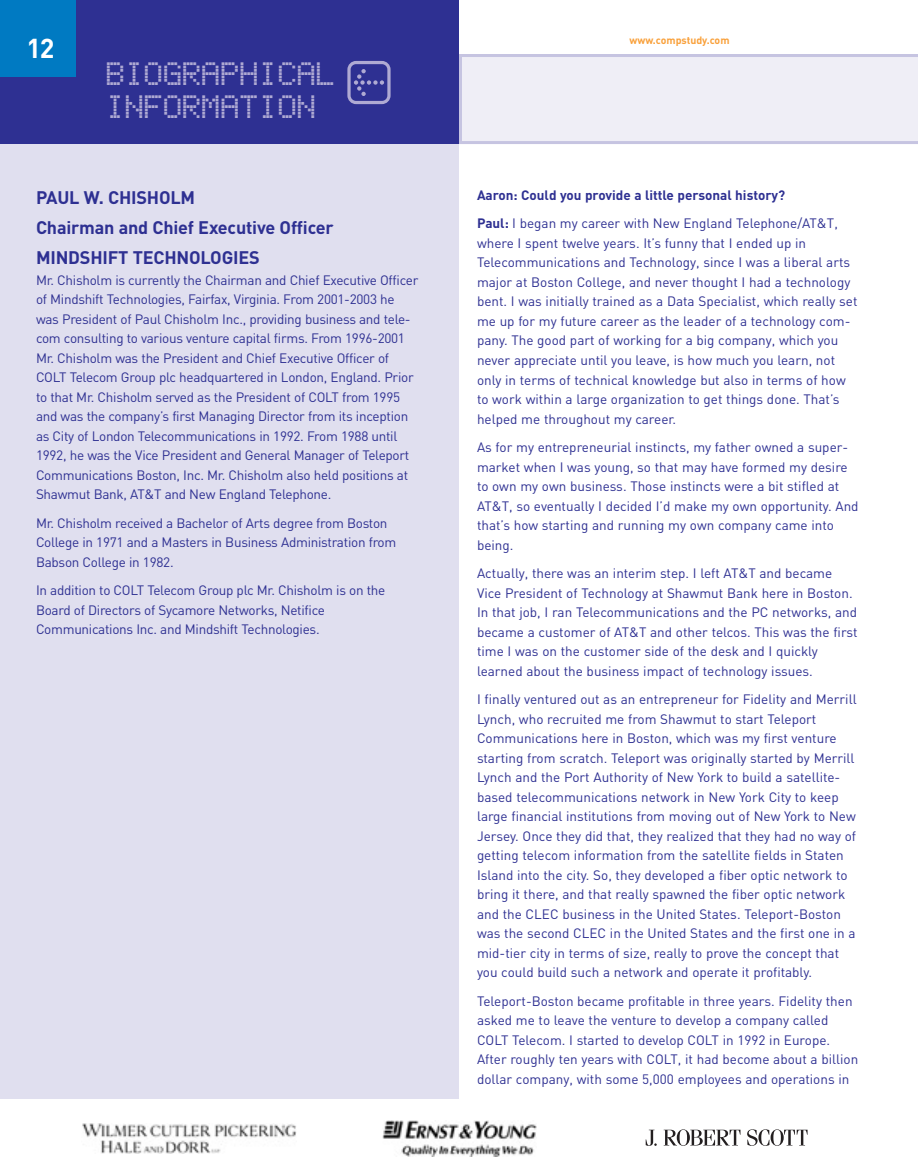
<style>
.page{position:relative;width:918px;height:1175px;background:#fff}
.page>*{position:absolute;margin:0;border:0;box-sizing:border-box;transform-origin:0 0}
.t1{font:36px/33px "Bubbledot ICG Fine Pos";letter-spacing:-.02em;color:#afaad3}
.t2{font:700 27px "DIN";color:#fff}
.t3{font:700 18px/30px "DIN";letter-spacing:-.01em;color:#2e3092}
.t4{font:13.5px/19.5px "DIN";color:#2e3092}
.t5{font:13.5px/19.5px "DIN";letter-spacing:-.02em;color:#2e3092}
.t6{font:700 13.5px/28.5px "DIN";color:#2e3092}
.t7{font:700 10.5px "DIN";color:#f9a03a}
.s1{font-weight:400}
</style>
<div class="page">
<svg style="left:459px;top:54px;width:459px;height:90px;background:#eceaf4"></svg>
<div style="left:0;top:18px;width:459px;height:1080px;background:#e0dfef"></div>
<div style="left:0;top:0;width:459px;height:144px;background:#2e3092"></div>
<div style="left:0;top:0;width:76px;height:76px;background:#007ac2"></div>
<img style="left:82px;top:1123px;width:215px;height:30px">
<img style="left:382px;top:1120px;width:155px;height:37px">
<svg style="left:646px;top:1129px;width:11px;height:16px"></svg>
<svg style="left:664px;top:1129px;width:76px;height:16px"></svg>
<svg style="left:747px;top:1129px;width:61px;height:16px"></svg>
<h2 class="t2" style="left:27px;top:38px;width:29px">12</h2>
<p class="t7" style="left:629px;top:37px;width:102px">www.compstudy.com</p>
<h1 class="t1" style="left:105px;top:61px;width:292px">BIOGRAPHICAL<br>INFORMATION <sup>B</sup></h1>
<h3 class="t3" style="left:36px;top:184px;width:299px">PAUL W. CHISHOLM<br>Chairman and Chief Executive Officer<br>MINDSHIFT TECHNOLOGIES</h3>
<p class="t5" style="left:36px;top:271px;width:384px">Mr. Chisholm is currently the Chairman and Chief Executive Officer of Mindshift Technologies, Fairfax, Virginia. From 2001-2003 he was President of Paul Chisholm Inc., providing business and tele&shy;com consulting to various venture capital firms. From 1996-2001<br>Mr. Chisholm was the President and Chief Executive Officer of COLT Telecom Group plc headquartered in London, England. Prior to that Mr. Chisholm served as the President of COLT from 1995 and was the company’s first Managing Director from its inception as City of London Telecommunications in 1992. From 1988 until 1992, he was the Vice President and General Manager of Teleport Communications Boston, Inc. Mr. Chisholm also held positions at Shawmut Bank, AT&amp;T and New England Telephone.</p>
<p class="t5" style="left:36px;top:514px;width:362px">Mr. Chisholm received a Bachelor of Arts degree from Boston<br>College in 1971 and a Masters in Business Administration from<br>Babson College in 1982.</p>
<p class="t5" style="left:36px;top:582px;width:351px">In addition to COLT Telecom Group plc Mr. Chisholm is on the<br>Board of Directors of Sycamore Networks, Netifice<br>Communications Inc. and Mindshift Technologies.</p>
<p class="t6" style="left:477px;top:182px;width:362px">Aaron: Could you provide a little personal history?<br>Paul: <span class="s1">I began my career with New England Telephone/AT&amp;T,</span></p>
<p class="t4" style="left:477px;top:235px;width:382px">where I spent twelve years. It’s funny that I ended up in Telecommunications and Technology, since I was a liberal arts major at Boston College, and never thought I had a technology bent. I was initially trained as a Data Specialist, which really set me up for my future career as the leader of a technology com&shy;pany. The good part of working for a big company, which you never appreciate until you leave, is how much you learn, not only in terms of technical knowledge but also in terms of how to work within a large organization to get things done. That’s helped me throughout my career.</p>
<p class="t4" style="left:477px;top:439px;width:383px">As for my entrepreneurial instincts, my father owned a super&shy;market when I was young, so that may have formed my desire to own my own business. Those instincts were a bit stifled at AT&amp;T, so eventually I decided I’d make my own opportunity. And that’s how starting and running my own company came into being.</p>
<p class="t4" style="left:477px;top:565px;width:382px">Actually, there was an interim step. I left AT&amp;T and became Vice President of Technology at Shawmut Bank here in Boston.<br>In that job, I ran Telecommunications and the PC networks, and became a customer of AT&amp;T and other telcos. This was the first time I was on the customer side of the desk and I quickly learned about the business impact of technology issues.</p>
<p class="t4" style="left:477px;top:691px;width:381px">I finally ventured out as an entrepreneur for Fidelity and Merrill Lynch, who recruited me from Shawmut to start Teleport Communications here in Boston, which was my first venture starting from scratch. Teleport was originally started by Merrill Lynch and the Port Authority of New York to build a satellite&shy;based telecommunications network in New York City to keep large financial institutions from moving out of New York to New Jersey. Once they did that, they realized that they had no way of getting telecom information from the satellite fields in Staten Island into the city. So, they developed a fiber optic network to bring it there, and that really spawned the fiber optic network and the CLEC business in the United States. Teleport-Boston was the second CLEC in the United States and the first one in a mid-tier city in terms of size, really to prove the concept that you could build such a network and operate it profitably.</p>
<p class="t4" style="left:477px;top:992px;width:383px">Teleport-Boston became profitable in three years. Fidelity then asked me to leave the venture to develop a company called COLT Telecom. I started to develop COLT in 1992 in Europe.<br>After roughly ten years with COLT, it had become about a billion dollar company, with some 5,000 employees and operations in</p>
</div>
